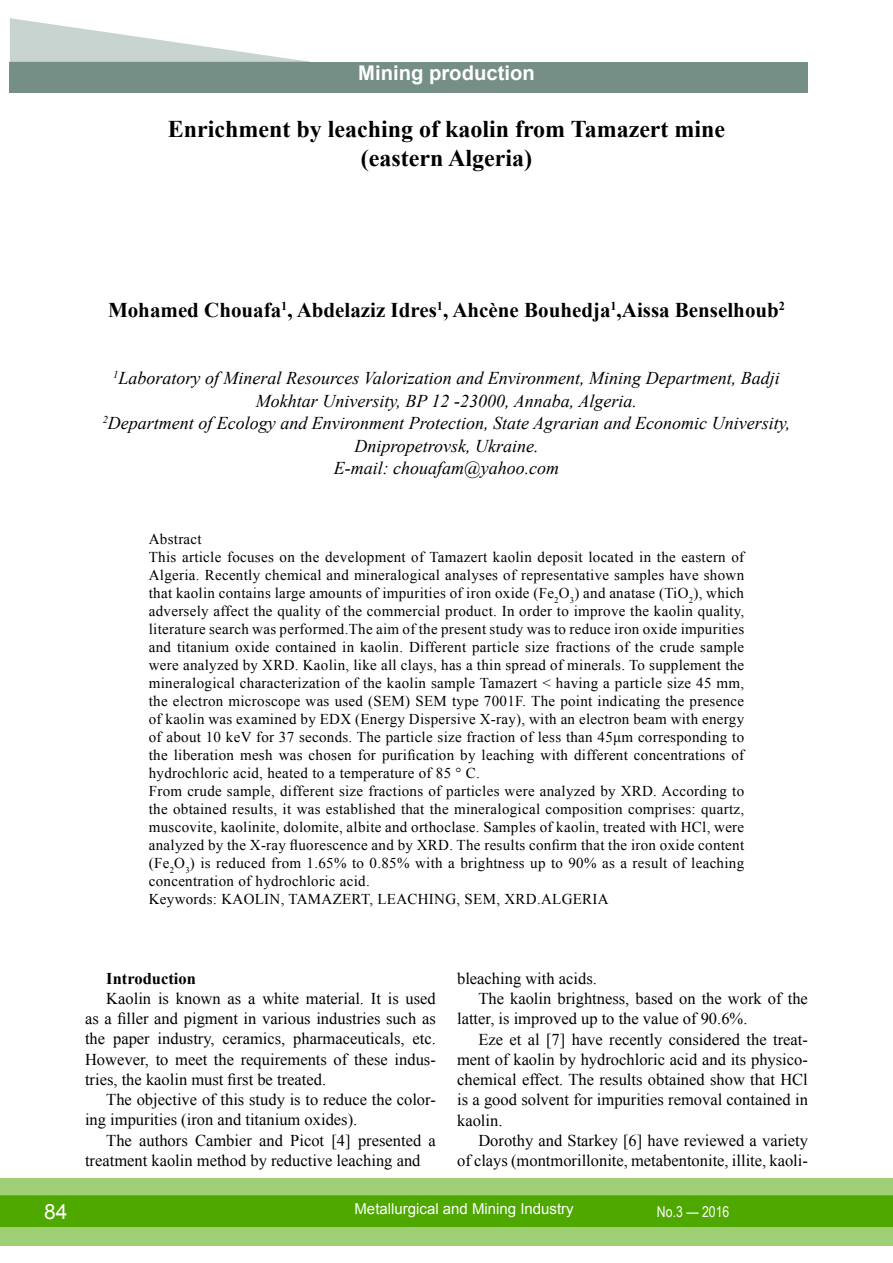
<style>
.page{position:relative;width:893px;height:1263px;background:#fff}
.page>*{position:absolute;margin:0;border:0;box-sizing:border-box;transform-origin:0 0}
.t1{font:700 24px/28.8px "Times New Roman";color:#000;text-align:center}
.t2{font:700 21px "Times New Roman";color:#000}
.t3{font:21px "Arial";color:#fff}
.t4{font:700 20.25px "Arial";color:#fff}
.t5{font:italic 18px/22.5px "Times New Roman";color:#000;text-align:center}
.t6{font:16.5px/20.2px "Times New Roman";color:#000}
.t7{font:700 16.5px "Times New Roman";color:#000}
.t8{font:15px/18px "Times New Roman";letter-spacing:.02em;color:#000}
.t9{font:15px "Arial";color:#fff}
.t10{font:15px "Arial Narrow";color:#fff}
</style>
<div class="page">
<div style="left:0;top:1178px;width:893px;height:68px;background:#9fd076"></div>
<div style="left:0;top:1195px;width:893px;height:32px;background:#4ea800;border:2px solid #4ea800"></div>
<div style="left:10px;top:62px;width:798px;height:30px;background:#758f87"></div>
<svg style="left:10px;top:18px;width:300px;height:44px"></svg>
<h3 class="t4" style="left:358px;top:60px;width:178px">Mining production</h3>
<h1 class="t1" style="left:168px;top:114px;width:559px">Enrichment by leaching of kaolin from Tamazert mine (eastern Algeria)</h1>
<h2 class="t2" style="left:108px;top:296px;width:678px">Mohamed Chouafa<sup>1</sup>, Abdelaziz Idres<sup>1</sup>, Ahcène Bouhedja<sup>1</sup>,Aissa Benselhoub<sup>2</sup></h2>
<p class="t5" style="left:103px;top:366px;width:689px"><sup>1</sup>Laboratory of Mineral Resources Valorization and Environment, Mining Department, Badji Mokhtar University, BP 12 -23000, Annaba, Algeria.<br><sup>2</sup>Department of Ecology and Environment Protection, State Agrarian and Economic University, Dnipropetrovsk, Ukraine.<br>E-mail: chouafam@yahoo.com</p>
<p class="t8" style="left:149px;top:529px;width:597px">Abstract<br>This article focuses on the development of Tamazert kaolin deposit located in the eastern of Algeria. Recently chemical and mineralogical analyses of representative samples have shown that kaolin contains large amounts of impurities of iron oxide (Fe<sub>2</sub>O<sub>3</sub>) and anatase (TiO<sub>2</sub>), which adversely affect the quality of the commercial product. In order to improve the kaolin quality, literature search was performed.The aim of the present study was to reduce iron oxide impurities and titanium oxide contained in kaolin. Different particle size fractions of the crude sample were analyzed by XRD. Kaolin, like all clays, has a thin spread of minerals. To supplement the mineralogical characterization of the kaolin sample Tamazert ˂ having a particle size 45 mm, the electron microscope was used (SEM) SEM type 7001F. The point indicating the presence of kaolin was examined by EDX (Energy Dispersive X-ray), with an electron beam with energy of about 10 keV for 37 seconds. The particle size fraction of less than 45μm corresponding to the liberation mesh was chosen for purification by leaching with different concentrations of hydrochloric acid, heated to a temperature of 85 ° C.<br>From crude sample, different size fractions of particles were analyzed by XRD. According to the obtained results, it was established that the mineralogical composition comprises: quartz, muscovite, kaolinite, dolomite, albite and orthoclase. Samples of kaolin, treated with HCl, were analyzed by the X-ray fluorescence and by XRD. The results confirm that the iron oxide content (Fe<sub>2</sub>O<sub>3</sub>) is reduced from 1.65% to 0.85% with a brightness up to 90% as a result of leaching concentration of hydrochloric acid.<br>Keywords: KAOLIN, TAMAZERT, LEACHING, SEM, XRD.ALGERIA</p>
<p class="t7" style="left:106px;top:967px;width:91px">Introduction</p>
<p class="t6" style="left:85px;top:988px;width:352px;text-align:justify;text-indent:21px">Kaolin is known as a white material. It is used as a filler and pigment in various industries such as the paper industry, ceramics, pharmaceuticals, etc.<br>However, to meet the requirements of these indus&shy;tries, the kaolin must first be treated.</p>
<p class="t6" style="left:85px;top:1089px;width:352px;text-indent:21px">The objective of this study is to reduce the color&shy;ing impurities (iron and titanium oxides).</p>
<p class="t6" style="left:85px;top:1130px;width:352px;text-indent:21px">The authors Cambier and Picot [4] presented a treatment kaolin method by reductive leaching and</p>
<p class="t6" style="left:457px;top:968px;width:141px">bleaching with acids.</p>
<p class="t6" style="left:478px;top:988px;width:331px">The kaolin brightness, based on the work of the</p>
<p class="t6" style="left:457px;top:1008px;width:292px">latter, is improved up to the value of 90.6%.</p>
<p class="t6" style="left:478px;top:1029px;width:331px">Eze et al [7] have recently considered the treat-</p>
<p class="t6" style="left:457px;top:1049px;width:352px">ment of kaolin by hydrochloric acid and its physico-</p>
<p class="t6" style="left:457px;top:1069px;width:352px">chemical effect. The results obtained show that HCl</p>
<p class="t6" style="left:457px;top:1089px;width:352px">is a good solvent for impurities removal contained in</p>
<p class="t6" style="left:457px;top:1110px;width:47px">kaolin.</p>
<p class="t6" style="left:478px;top:1130px;width:331px">Dorothy and Starkey [6] have reviewed a variety</p>
<p class="t6" style="left:457px;top:1150px;width:352px">of clays (montmorillonite, metabentonite, illite, kaoli-</p>
<h2 class="t3" style="left:44px;top:1197px;width:25px">84</h2>
<p class="t9" style="left:354px;top:1199px;width:221px">Metallurgical and Mining Industry</p>
<p class="t10" style="left:657px;top:1201px;width:74px">No.3 — 2016</p>
</div>
